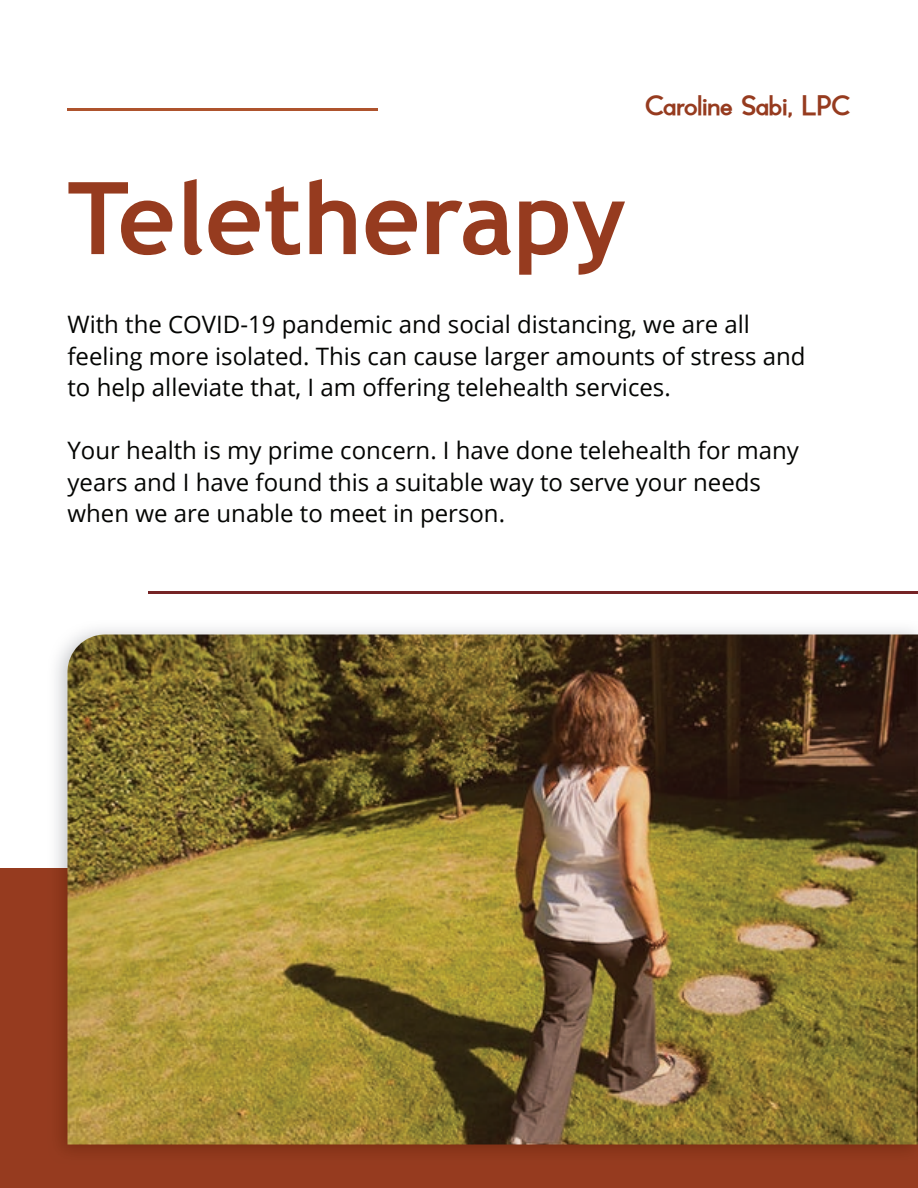
<style>
.page{position:relative;width:918px;height:1188px;background:#fff}
.page>*{position:absolute;margin:0;border:0;box-sizing:border-box;transform-origin:0 0}
.t1{font:700 100.5px "Trebuchet MS";color:#963b1f}
.t2{font:27px "Lionel Text Diesel";letter-spacing:-.02em;color:#963b1f}
.t3{font:24px/31.5px "Open Sans";color:#040503}
</style>
<div class="page">
<div style="left:0;top:869px;width:918px;height:319px;background:#963b1f"></div>
<hr style="left:68px;top:108px;width:310px;height:3px;background:#ae532d">
<hr style="left:148px;top:591px;width:770px;height:3px;background:#752325">
<img style="left:48px;top:629px;width:870px;height:523px">
<img style="left:68px;top:634px;width:850px;height:510px">
<p class="t2" style="left:645px;top:89px;width:207px">Caroline Sabi, LPC</p>
<h1 class="t1" style="left:68px;top:156px;width:560px">Teletherapy</h1>
<p class="t3" style="left:68px;top:308px;width:740px">With the COVID-19 pandemic and social distancing, we are all feeling more isolated. This can cause larger amounts of stress and to help alleviate that, I am offering telehealth services.</p>
<p class="t3" style="left:68px;top:434px;width:733px">Your health is my prime concern. I have done telehealth for many years and I have found this a suitable way to serve your needs when we are unable to meet in person.</p>
</div>
